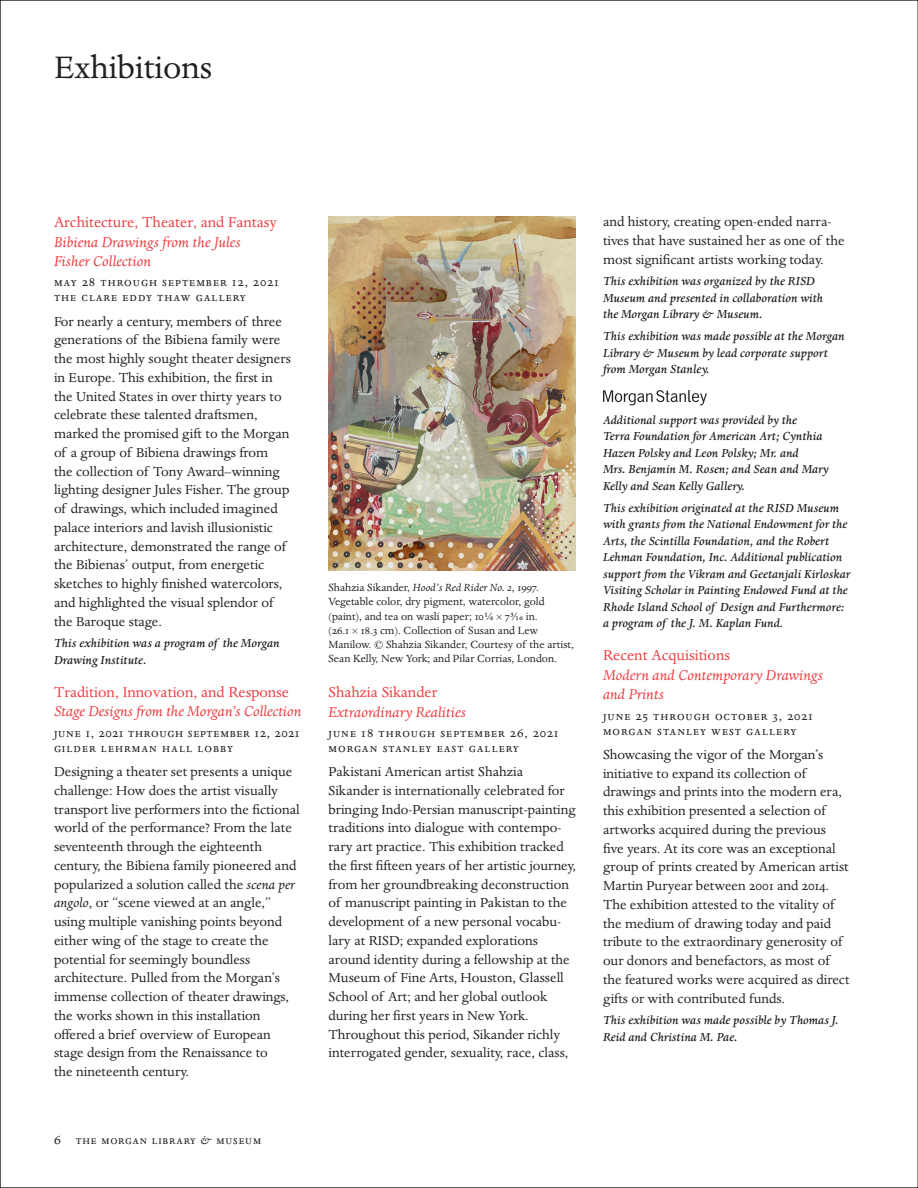
<style>
.page{position:relative;width:918px;height:1188px;background:#fff}
.page>*{position:absolute;margin:0;border:0;box-sizing:border-box;transform-origin:0 0}
.Page_title_left{font:36px "Dante MT Std";color:#231f20}
.Exhs_subtitle{font:italic 16.5px/19.5px "Dante MT Std";color:#ee3d41}
.Exhs_titles{font:16.5px "Dante MT Std";color:#ee3d41}
.Exhs_description{font:15px/18.8px "Dante MT Std";color:#231f20}
.Exhs_location{font:14.25px "Dante MT Std";letter-spacing:.07em;color:#231f20}
.Exhs_date___location{font:14.25px "Dante MT Std";letter-spacing:.07em;color:#231f20}
.Exhs_date___location-2{font:14.25px "Dante MT Std";letter-spacing:.05em;color:#231f20}
.Exhs_credit{font:italic 500 13.5px/16.5px "Dante MT Std";color:#231f20}
.t1{font:13.5px "Dante MT Std";letter-spacing:.06em;color:#231f20}
.t2{font:12px/14.2px "Dante MT Std";color:#231f20}
.s1{font-style:italic}
.s2{font-size:15px}
.s3{font-size:10.5px}
</style>
<div class="page">
<svg style="left:603px;top:390px;width:104px;height:15px"></svg>
<img style="left:329px;top:216px;width:247px;height:354px">
<p class="Page_title_left" style="left:54px;top:46px;width:160px">Exhibitions</p>
<p class="Exhs_titles" style="left:54px;top:212px;width:224px">Architecture, Theater, and Fantasy</p>
<p class="Exhs_subtitle" style="left:54px;top:232px;width:188px">Bibiena Drawings from the Jules<br>Fisher Collection</p>
<p class="Exhs_date___location" style="left:54px;top:274px;width:226px">May 28 through September 12, 2021</p>
<p class="Exhs_location" style="left:54px;top:289px;width:193px">The Clare Eddy Thaw Gallery</p>
<p class="Exhs_description" style="left:54px;top:312px;width:238px">For nearly a century, members of three generations of the Bibiena family were the most highly sought theater designers in Europe. This exhibition, the first in the United States in over thirty years to celebrate these talented draftsmen, marked the promised gift to the Morgan of a group of Bibiena drawings from<br>the collection of Tony Award–winning lighting designer Jules Fisher. The group of drawings, which included imagined palace interiors and lavish illusionistic architecture, demonstrated the range of the Bibienas’ output, from energetic sketches to highly finished watercolors, and highlighted the visual splendor of the Baroque stage.</p>
<p class="Exhs_credit" style="left:54px;top:635px;width:227px">This exhibition was a program of the Morgan<br>Drawing Institute.</p>
<p class="Exhs_titles" style="left:54px;top:682px;width:237px">Tradition, Innovation, and Response</p>
<p class="Exhs_subtitle" style="left:54px;top:702px;width:249px">Stage Designs from the Morgan’s Collection</p>
<p class="Exhs_date___location-2" style="left:54px;top:724px;width:247px">June 1, 2021 through September 12, 2021</p>
<p class="Exhs_location" style="left:54px;top:739px;width:181px">Gilder Lehrman Hall Lobby</p>
<p class="Exhs_description" style="left:54px;top:762px;width:247px">Designing a theater set presents a unique challenge: How does the artist visually transport live performers into the fictional world of the performance? From the late seventeenth through the eighteenth century, the Bibiena family pioneered and popularized a solution called the <span class="s1">scena per angolo</span>, or “scene viewed at an angle,” using multiple vanishing points beyond either wing of the stage to create the potential for seemingly boundless architecture. Pulled from the Morgan’s immense collection of theater drawings, the works shown in this installation offered a brief overview of European stage design from the Renaissance to<br>the nineteenth century.</p>
<p class="t1" style="left:54px;top:1132px;width:209px"><span class="s2">6</span> the morgan library <span class="s1">&amp;</span> museum</p>
<p class="t2" style="left:328px;top:581px;width:247px">Shahzia Sikander, <span class="s1">Hood’s Red Rider No. 2</span>, 1997.<br>Vegetable color, dry pigment, watercolor, gold (paint), and tea on wasli paper; 101/4 <span class="s3">×</span> 73/16 in.<br>(26.1 <span class="s3">×</span> 18.3 cm). Collection of Susan and Lew Manilow. © Shahzia Sikander, Courtesy of the artist, Sean Kelly, New York; and Pilar Corrias, London.</p>
<p class="Exhs_titles" style="left:328px;top:682px;width:110px">Shahzia Sikander</p>
<p class="Exhs_subtitle" style="left:328px;top:702px;width:139px">Extraordinary Realities</p>
<p class="Exhs_date___location" style="left:328px;top:724px;width:232px">June 18 through September 26, 2021</p>
<p class="Exhs_location" style="left:328px;top:739px;width:192px">Morgan Stanley East Gallery</p>
<p class="Exhs_description" style="left:328px;top:762px;width:249px">Pakistani American artist Shahzia Sikander is internationally celebrated for bringing Indo-Persian manuscript-painting traditions into dialogue with contempo&shy;rary art practice. This exhibition tracked the first fifteen years of her artistic journey, from her groundbreaking deconstruction of manuscript painting in Pakistan to the development of a new personal vocabu&shy;lary at RISD; expanded explorations around identity during a fellowship at the Museum of Fine Arts, Houston, Glassell School of Art; and her global outlook during her first years in New York.<br>Throughout this period, Sikander richly interrogated gender, sexuality, race, class,</p>
<p class="Exhs_description" style="left:603px;top:212px;width:243px">and history, creating open-ended narra&shy;tives that have sustained her as one of the most significant artists working today.</p>
<p class="Exhs_credit" style="left:603px;top:273px;width:222px">This exhibition was organized by the RISD<br>Museum and presented in collaboration with the Morgan Library &amp; Museum.</p>
<p class="Exhs_credit" style="left:603px;top:328px;width:243px">This exhibition was made possible at the Morgan<br>Library &amp; Museum by lead corporate support from Morgan Stanley.</p>
<p class="Exhs_credit" style="left:603px;top:412px;width:227px">Additional support was provided by the<br>Terra Foundation for American Art; Cynthia Hazen Polsky and Leon Polsky; Mr. and<br>Mrs. Benjamin M. Rosen; and Sean and Mary Kelly and Sean Kelly Gallery.</p>
<p class="Exhs_credit" style="left:603px;top:500px;width:249px">This exhibition originated at the RISD Museum with grants from the National Endowment for the Arts, the Scintilla Foundation, and the Robert Lehman Foundation, Inc. Additional publication support from the Vikram and Geetanjali Kirloskar Visiting Scholar in Painting Endowed Fund at the Rhode Island School of Design and Furthermore: a program of the J. M. Kaplan Fund.</p>
<p class="Exhs_titles" style="left:603px;top:646px;width:129px">Recent Acquisitions</p>
<p class="Exhs_subtitle" style="left:603px;top:666px;width:222px">Modern and Contemporary Drawings and Prints</p>
<p class="Exhs_date___location" style="left:603px;top:707px;width:211px">June 25 through October 3, 2021</p>
<p class="Exhs_location" style="left:603px;top:722px;width:195px">Morgan Stanley West Gallery</p>
<p class="Exhs_description" style="left:603px;top:745px;width:248px">Showcasing the vigor of the Morgan’s initiative to expand its collection of drawings and prints into the modern era, this exhibition presented a selection of artworks acquired during the previous five years. At its core was an exceptional group of prints created by American artist Martin Puryear between 2001 and 2014.<br>The exhibition attested to the vitality of the medium of drawing today and paid tribute to the extraordinary generosity of our donors and benefactors, as most of the featured works were acquired as direct gifts or with contributed funds.</p>
<p class="Exhs_credit" style="left:603px;top:1012px;width:237px">This exhibition was made possible by Thomas J.<br>Reid and Christina M. Pae.</p>
</div>
